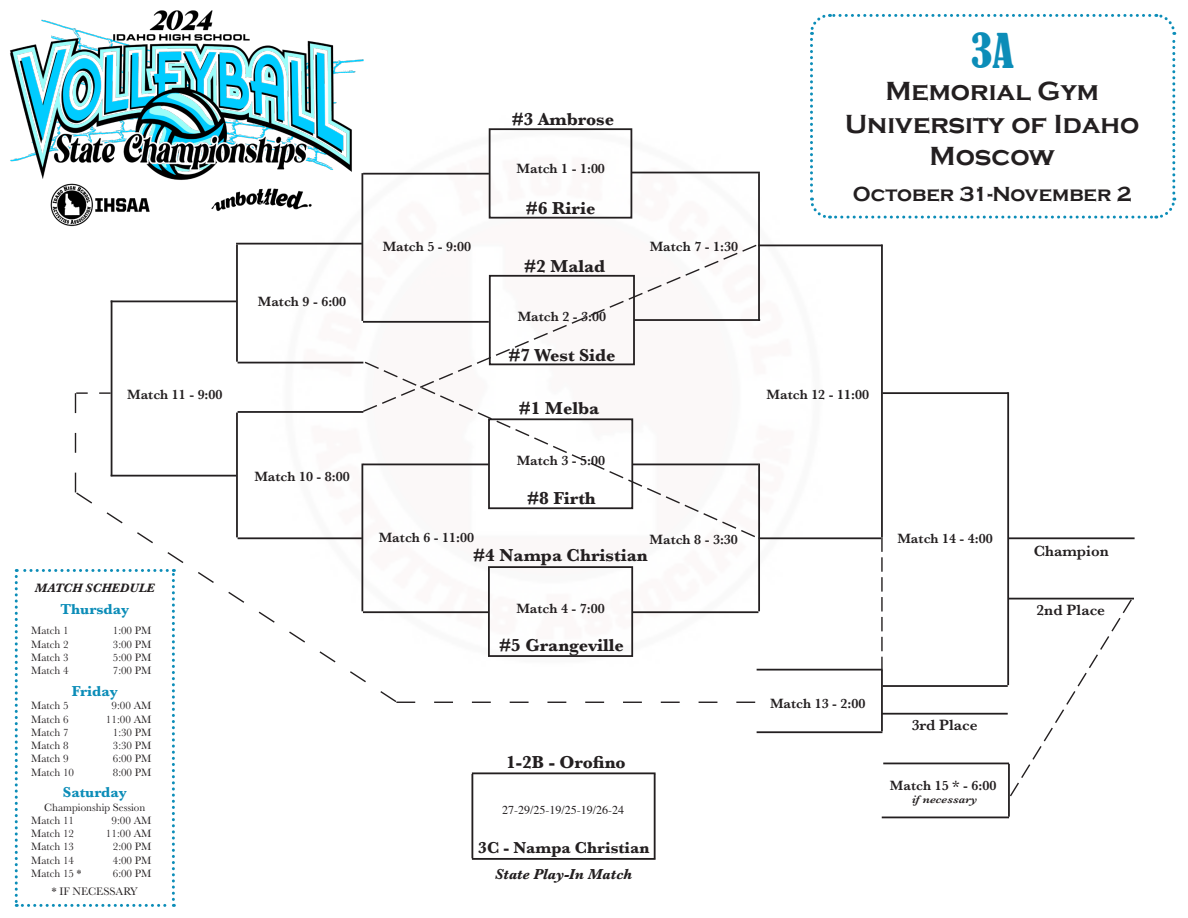
<style>
.page{position:relative;width:1188px;height:918px;background:#fff}
.page>*{position:absolute;margin:0;border:0;box-sizing:border-box;transform-origin:0 0}
.t1{font:condensed 45px "Bernard";color:#0c8db8}
.t2{font:700 27px "Copperplate Gothic";color:#231f20}
.t3{font:700 21px "Copperplate Gothic";color:#231f20}
.t4{font:700 18px "Baskerville";color:#231f20}
.t5{font:700 16.5px "Baskerville";color:#231f20}
.t6{font:600 15.45px "Baskerville";color:#231f20}
.t7{font:700 15px "Baskerville";color:#0c8db8}
.t8{font:italic 700 15px "Baskerville";color:#231f20}
.t9{font:600 13.95px "Baskerville";color:#231f20}
.t10{font:italic 700 12.6px "Baskerville";color:#231f20}
.t11{font:12px "Times";color:#231f20}
.t12{font:11.4px "Baskerville";color:#231f20}
.t13{font:italic 600 11.25px "Baskerville";color:#231f20;scale:1.11 1}
.t14{font:11.1px "Baskerville";color:#231f20}
</style>
<div class="page">
<img style="left:270px;top:128px;width:564px;height:543px">
<svg style="left:363px;top:413px;width:394px;height:125px"></svg>
<svg style="left:361px;top:244px;width:397px;height:169px"></svg>
<hr style="left:361px;top:173px;width:2px;height:148px;background:#231f20">
<hr style="left:363px;top:321px;width:126px;height:2px;background:#231f20">
<hr style="left:631px;top:172px;width:129px;height:1px;background:#231f20">
<hr style="left:758px;top:173px;width:2px;height:148px;background:#231f20">
<hr style="left:634px;top:319px;width:126px;height:2px;background:#231f20">
<hr style="left:363px;top:464px;width:126px;height:1px;background:#231f20">
<hr style="left:361px;top:464px;width:2px;height:147px;background:#231f20">
<hr style="left:363px;top:611px;width:126px;height:2px;background:#231f20">
<hr style="left:633px;top:611px;width:125px;height:2px;background:#231f20">
<hr style="left:758px;top:464px;width:2px;height:147px;background:#231f20">
<hr style="left:633px;top:464px;width:125px;height:1px;background:#231f20">
<hr style="left:236px;top:243px;width:126px;height:2px;background:#231f20">
<hr style="left:236px;top:245px;width:2px;height:117px;background:#231f20">
<hr style="left:238px;top:362px;width:125px;height:1px;background:#231f20">
<hr style="left:758px;top:245px;width:124px;height:1px;background:#231f20">
<hr style="left:881px;top:245px;width:2px;height:292px;background:#231f20">
<hr style="left:759px;top:537px;width:122px;height:2px;background:#231f20">
<hr style="left:236px;top:413px;width:2px;height:124px;background:#231f20">
<hr style="left:238px;top:411px;width:125px;height:2px;background:#231f20">
<hr style="left:111px;top:301px;width:1px;height:175px;background:#231f20">
<hr style="left:111px;top:475px;width:125px;height:2px;background:#231f20">
<hr style="left:757px;top:669px;width:125px;height:2px;background:#231f20">
<hr style="left:881px;top:670px;width:2px;height:61px;background:#231f20">
<hr style="left:757px;top:731px;width:125px;height:2px;background:#231f20">
<hr style="left:882px;top:392px;width:126px;height:2px;background:#231f20">
<hr style="left:1007px;top:392px;width:2px;height:293px;background:#231f20">
<hr style="left:882px;top:685px;width:126px;height:2px;background:#231f20">
<svg style="left:75px;top:392px;width:36px;height:99px"></svg>
<svg style="left:75px;top:491px;width:323px;height:211px"></svg>
<svg style="left:396px;top:702px;width:359px;height:1px"></svg>
<hr style="left:1009px;top:537px;width:126px;height:2px;background:#231f20">
<hr style="left:883px;top:763px;width:126px;height:1px;background:#231f20">
<hr style="left:882px;top:817px;width:127px;height:1px;background:#231f20">
<hr style="left:111px;top:301px;width:125px;height:1px;background:#231f20">
<svg style="left:881px;top:537px;width:2px;height:134px"></svg>
<hr style="left:1008px;top:598px;width:126px;height:1px;background:#231f20">
<hr style="left:882px;top:713px;width:126px;height:2px;background:#231f20">
<div style="left:488px;top:566px;width:145px;height:91px;border:2px solid #231f20"></div>
<div style="left:489px;top:128px;width:143px;height:91px;border:2px solid #231f20"></div>
<hr style="left:363px;top:173px;width:126px;height:2px;background:#231f20">
<div style="left:489px;top:275px;width:146px;height:90px;border:2px solid #231f20"></div>
<div style="left:488px;top:418px;width:145px;height:91px;border:2px solid #231f20"></div>
<hr style="left:1008px;top:764px;width:2px;height:53px;background:#231f20">
<svg style="left:1009px;top:599px;width:124px;height:199px"></svg>
<hr style="left:472px;top:772px;width:184px;height:2px;background:#231f20">
<hr style="left:472px;top:858px;width:184px;height:2px;background:#231f20">
<hr style="left:654px;top:774px;width:2px;height:84px;background:#231f20">
<hr style="left:471px;top:774px;width:2px;height:84px;background:#231f20">
<img style="left:10px;top:10px;width:357px;height:218px">
<svg style="left:808px;top:13px;width:369px;height:207px"></svg>
<svg style="left:15px;top:569px;width:160px;height:338px"></svg>
<p class="t9" style="left:127px;top:385px;width:97px">Match 11 - 9:00</p>
<p class="t10" style="left:35px;top:580px;width:121px">MATCH SCHEDULE</p>
<p class="t7" style="left:61px;top:599px;width:70px">Thursday</p>
<p class="t14" style="left:31px;top:624px;width:39px">Match 1</p>
<p class="t14" style="left:113px;top:624px;width:40px">1:00 PM</p>
<p class="t14" style="left:31px;top:637px;width:39px">Match 2</p>
<p class="t14" style="left:113px;top:637px;width:40px">3:00 PM</p>
<p class="t14" style="left:31px;top:650px;width:39px">Match 3</p>
<p class="t14" style="left:113px;top:650px;width:40px">5:00 PM</p>
<p class="t14" style="left:31px;top:664px;width:39px">Match 4</p>
<p class="t14" style="left:113px;top:664px;width:40px">7:00 PM</p>
<p class="t7" style="left:72px;top:681px;width:47px">Friday</p>
<p class="t14" style="left:31px;top:699px;width:39px">Match 5</p>
<p class="t14" style="left:112px;top:699px;width:41px">9:00 AM</p>
<p class="t14" style="left:31px;top:712px;width:39px">Match 6</p>
<p class="t14" style="left:106px;top:712px;width:47px">11:00 AM</p>
<p class="t14" style="left:31px;top:725px;width:39px">Match 7</p>
<p class="t14" style="left:113px;top:725px;width:40px">1:30 PM</p>
<p class="t14" style="left:31px;top:738px;width:39px">Match 8</p>
<p class="t14" style="left:113px;top:738px;width:40px">3:30 PM</p>
<p class="t14" style="left:31px;top:752px;width:39px">Match 9</p>
<p class="t14" style="left:113px;top:752px;width:40px">6:00 PM</p>
<p class="t14" style="left:31px;top:765px;width:44px">Match 10</p>
<p class="t14" style="left:113px;top:765px;width:40px">8:00 PM</p>
<p class="t7" style="left:63px;top:782px;width:65px">Saturday</p>
<p class="t14" style="left:44px;top:800px;width:103px">Championship Session</p>
<p class="t14" style="left:31px;top:813px;width:44px">Match 11</p>
<p class="t14" style="left:112px;top:813px;width:41px">9:00 AM</p>
<p class="t14" style="left:31px;top:826px;width:44px">Match 12</p>
<p class="t14" style="left:106px;top:826px;width:47px">11:00 AM</p>
<p class="t14" style="left:31px;top:840px;width:44px">Match 13</p>
<p class="t14" style="left:113px;top:840px;width:40px">2:00 PM</p>
<p class="t14" style="left:31px;top:853px;width:44px">Match 14</p>
<p class="t14" style="left:113px;top:853px;width:40px">4:00 PM</p>
<p class="t14" style="left:31px;top:867px;width:52px">Match 15 *</p>
<p class="t14" style="left:113px;top:867px;width:40px">6:00 PM</p>
<p class="t12" style="left:52px;top:884px;width:88px">* IF NECESSARY</p>
<p class="t9" style="left:258px;top:291px;width:90px">Match 9 - 6:00</p>
<p class="t9" style="left:254px;top:467px;width:97px">Match 10 - 8:00</p>
<p class="t4" style="left:512px;top:106px;width:104px">#3 Ambrose</p>
<p class="t9" style="left:517px;top:159px;width:90px">Match 1 - 1:00</p>
<p class="t9" style="left:383px;top:236px;width:90px">Match 5 - 9:00</p>
<p class="t9" style="left:379px;top:528px;width:97px">Match 6 - 11:00</p>
<p class="t4" style="left:526px;top:196px;width:71px">#6 Ririe</p>
<p class="t4" style="left:524px;top:253px;width:83px">#2 Malad</p>
<p class="t9" style="left:518px;top:307px;width:90px">Match 2 - 3:00</p>
<p class="t4" style="left:508px;top:343px;width:109px">#7 West Side</p>
<p class="t4" style="left:519px;top:396px;width:82px">#1 Melba</p>
<p class="t9" style="left:517px;top:451px;width:90px">Match 3 - 5:00</p>
<p class="t4" style="left:527px;top:485px;width:70px">#8 Firth</p>
<p class="t9" style="left:650px;top:236px;width:90px">Match 7 - 1:30</p>
<p class="t9" style="left:650px;top:529px;width:90px">Match 8 - 3:30</p>
<p class="t4" style="left:473px;top:543px;width:176px">#4 Nampa Christian</p>
<p class="t9" style="left:516px;top:599px;width:90px">Match 4 - 7:00</p>
<p class="t4" style="left:499px;top:633px;width:126px">#5 Grangeville</p>
<p class="t4" style="left:506px;top:750px;width:121px">1-2B - Orofino</p>
<p class="t11" style="left:502px;top:799px;width:123px">27-29/25-19/25-19/26-24</p>
<p class="t5" style="left:478px;top:836px;width:173px">3C - Nampa Christian</p>
<p class="t8" style="left:495px;top:864px;width:139px">State Play-In Match</p>
<p class="t1" style="left:970px;top:24px;width:45px">3A</p>
<p class="t2" style="left:885px;top:76px;width:215px">Memorial Gym</p>
<p class="t2" style="left:845px;top:109px;width:295px">University of Idaho</p>
<p class="t2" style="left:930px;top:141px;width:127px">Moscow</p>
<p class="t3" style="left:853px;top:182px;width:281px">October 31-November 2</p>
<p class="t9" style="left:767px;top:384px;width:104px">Match 12 - 11:00</p>
<p class="t9" style="left:897px;top:529px;width:97px">Match 14 - 4:00</p>
<p class="t9" style="left:770px;top:694px;width:97px">Match 13 - 2:00</p>
<p class="t6" style="left:912px;top:714px;width:67px">3rd Place</p>
<p class="t9" style="left:890px;top:776px;width:108px">Match 15 * - 6:00</p>
<p class="t13" style="left:912px;top:792px;width:60px">if necessary</p>
<p class="t6" style="left:1034px;top:540px;width:77px">Champion</p>
<p class="t6" style="left:1037px;top:599px;width:70px">2nd Place</p>
</div>
